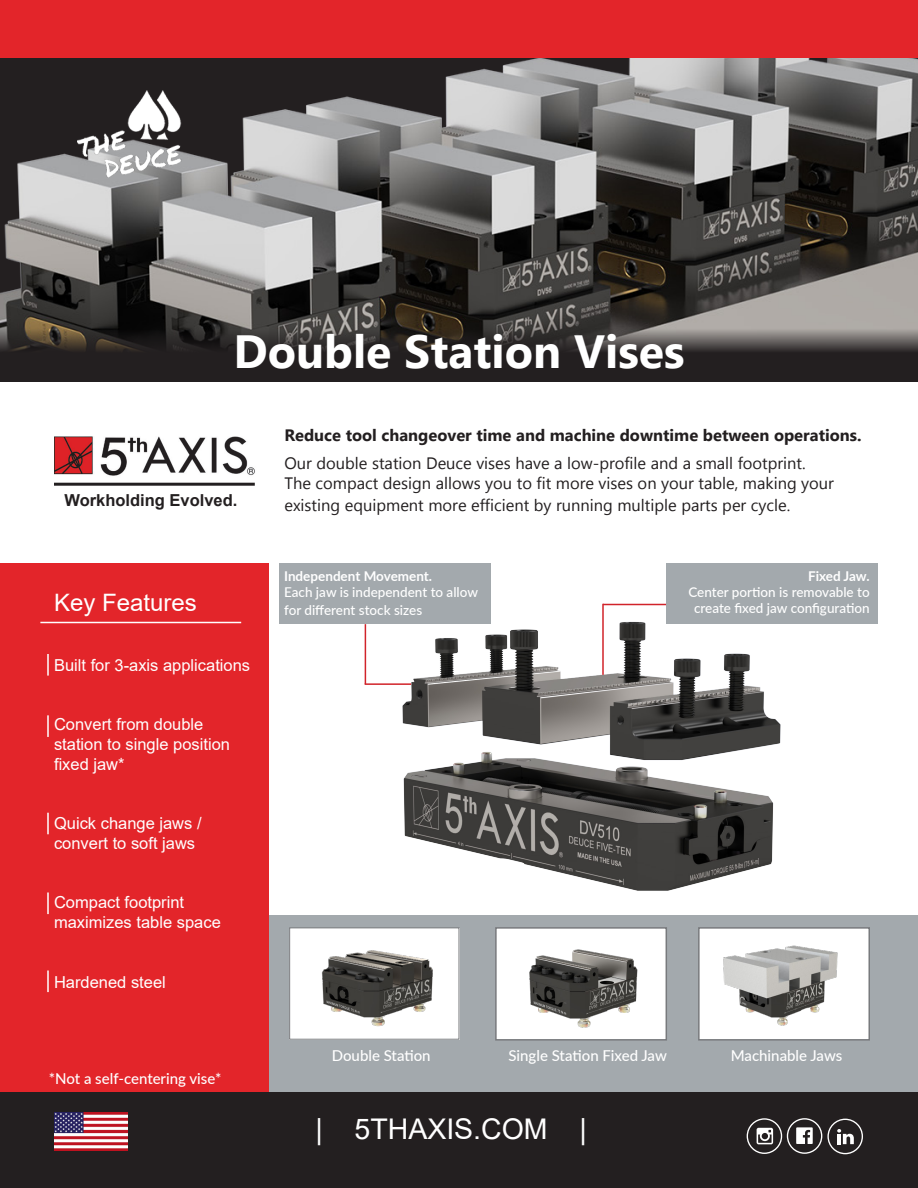
<style>
.page{position:relative;width:918px;height:1188px;background:#fff}
.page>*{position:absolute;margin:0;border:0;box-sizing:border-box;transform-origin:0 0}
.t1{font:700 46.5px "Microsoft Tai Le";color:#fff}
.t2{font:28.5px "Arial";color:#fff}
.t3{font:24px "Arial";color:#fff}
.t4{font:16.5px/21.6px "Microsoft New Tai Lue";color:#231f20}
.t5{font:16.5px/19.8px "Arial";color:#fff}
.t6{font:700 16.5px "Microsoft New Tai Lue";color:#231f20}
.t7{font:700 16.5px "Arial";color:#231f20}
.t8{font:500 15px "Lato";color:#fff}
.t9{font:500 13.5px/18px "Lato";color:#fff}
.t10{font:700 13.5px "Lato";color:#fff}
</style>
<div class="page">
<div style="left:269px;top:915px;width:649px;height:177px;background:#a3a9ad"></div>
<div style="left:0;top:563px;width:268px;height:530px;background:#e3252a"></div>
<img style="left:54px;top:436px;width:201px;height:40px">
<hr style="left:54px;top:483px;width:201px;height:3px;background:#231f20">
<hr style="left:40px;top:622px;width:201px;height:1px;background:#fff">
<hr style="left:47px;top:654px;width:2px;height:22px;background:#fff">
<hr style="left:47px;top:715px;width:2px;height:22px;background:#fff">
<hr style="left:47px;top:813px;width:2px;height:21px;background:#fff">
<hr style="left:47px;top:892px;width:2px;height:22px;background:#fff">
<hr style="left:47px;top:970px;width:2px;height:22px;background:#fff">
<img style="left:0;top:58px;width:918px;height:270px">
<div style="left:279px;top:563px;width:211px;height:61px;background:#a3a9ad"></div>
<div style="left:666px;top:563px;width:211px;height:61px;background:#a3a9ad"></div>
<img style="left:294px;top:930px;width:163px;height:107px">
<img style="left:364px;top:563px;width:417px;height:328px">
<hr style="left:365px;top:624px;width:1px;height:60px;background:#d1232a">
<hr style="left:365px;top:683px;width:46px;height:2px;background:#d1232a">
<div style="left:0;top:0;width:918px;height:58px;background:#e3252a"></div>
<div style="left:0;top:1093px;width:918px;height:95px;background:#231f20"></div>
<img style="left:54px;top:1112px;width:73px;height:38px">
<svg style="left:747px;top:1118px;width:116px;height:36px"></svg>
<svg style="left:0;top:328px;width:918px;height:54px;background:#322e2d"></svg>
<img style="left:77px;top:90px;width:105px;height:87px">
<div style="left:495px;top:927px;width:172px;height:114px;background:#fff;border:2px solid #787a7d"></div>
<div style="left:698px;top:927px;width:172px;height:114px;background:#fff;border:2px solid #787a7d"></div>
<img style="left:529px;top:935px;width:136px;height:100px">
<img style="left:717px;top:945px;width:130px;height:96px">
<hr style="left:603px;top:604px;width:63px;height:1px;background:#d1232a">
<hr style="left:602px;top:604px;width:2px;height:71px;background:#d1232a">
<p class="t1" style="left:233px;top:325px;width:453px">Double Station Vises</p>
<p class="t7" style="left:64px;top:489px;width:174px">Workholding Evolved.</p>
<p class="t3" style="left:54px;top:587px;width:144px">Key Features</p>
<p class="t5" style="left:54px;top:655px;width:198px">Built for 3-axis applications</p>
<p class="t5" style="left:54px;top:714px;width:178px">Convert from double station to single position fixed jaw*</p>
<p class="t5" style="left:54px;top:813px;width:149px">Quick change jaws / convert to soft jaws</p>
<p class="t5" style="left:54px;top:893px;width:168px">Compact footprint maximizes table space</p>
<p class="t5" style="left:54px;top:972px;width:113px">Hardened steel</p>
<p class="t8" style="left:49px;top:1068px;width:174px">*Not a self-centering vise*</p>
<p class="t6" style="left:284px;top:425px;width:579px">Reduce tool changeover time and machine downtime between operations.</p>
<p class="t4" style="left:284px;top:454px;width:523px">Our double station Deuce vises have a low-profile and a small footprint.</p>
<p class="t4" style="left:284px;top:474px;width:551px">The compact design allows you to fit more vises on your table, making your existing equipment more efficient by running multiple parts per cycle.</p>
<p class="t10" style="left:284px;top:566px;width:150px">Independent Movement.</p>
<p class="t9" style="left:284px;top:583px;width:195px">Each jaw is independent to allow for different stock sizes</p>
<p class="t10" style="left:808px;top:566px;width:63px">Fixed Jaw.</p>
<p class="t9" style="left:688px;top:584px;width:183px;line-height:16.2px;text-align:center">Center portion is removable to create fixed jaw configuration</p>
<p class="t8" style="left:332px;top:1044px;width:100px">Double Station</p>
<p class="t8" style="left:509px;top:1044px;width:160px">Single Station Fixed Jaw</p>
<p class="t8" style="left:731px;top:1044px;width:113px">Machinable Jaws</p>
<p class="t2" style="left:315px;top:1110px;width:273px">| 5THAXIS.COM |</p>
</div>
